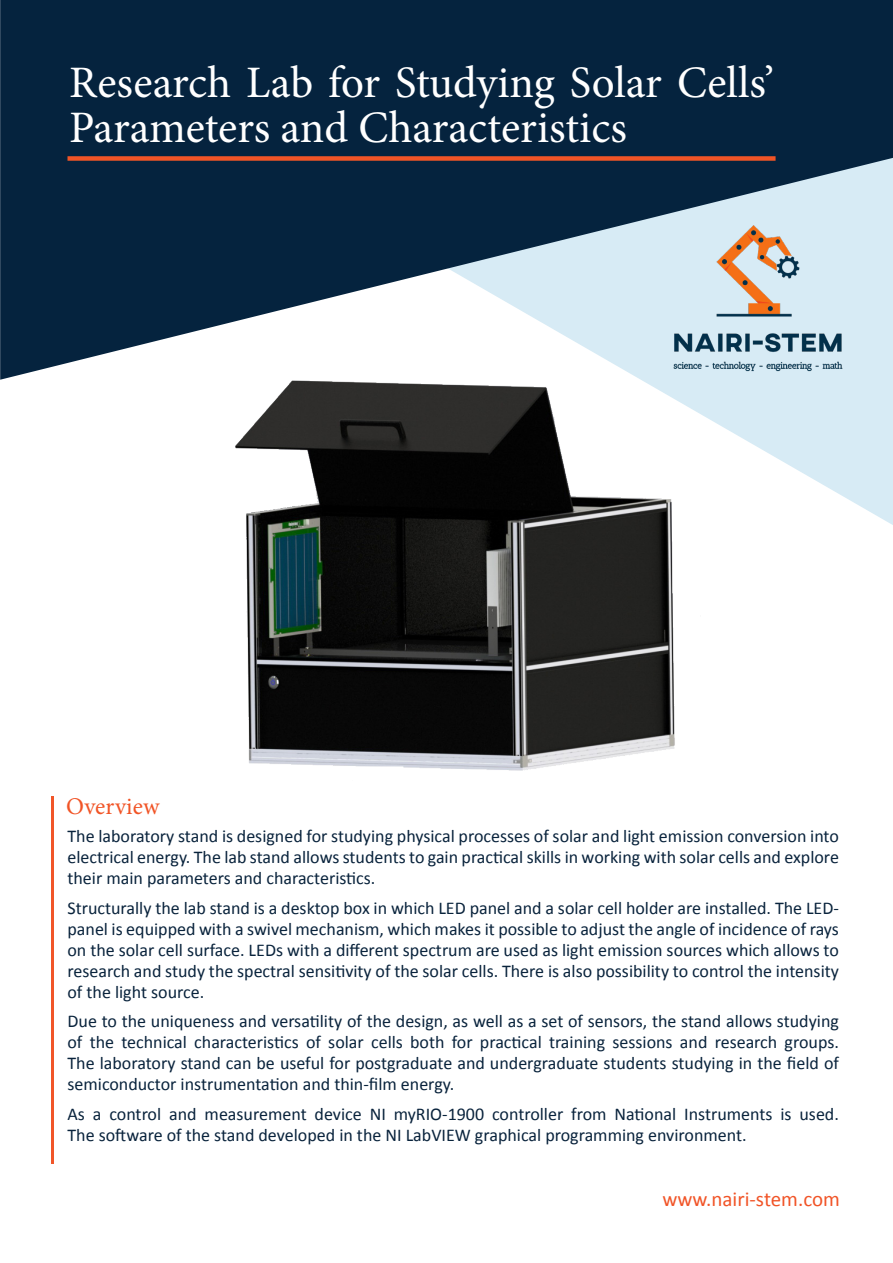
<style>
.page{position:relative;width:893px;height:1263px;background:#fff}
.page>*{position:absolute;margin:0;border:0;box-sizing:border-box;transform-origin:0 0}
.t1{font:45px/45px "Minion Pro";letter-spacing:-.005em;color:#fff}
.t2{font:24px "Minion Pro";letter-spacing:.005em;color:#f15426}
.t3{font:21px "Calibri";color:#f15427}
.t4{font:18px/21px "Calibri";color:#09233c;text-align:justify}
</style>
<div class="page">
<svg style="left:701px;top:380px;width:192px;height:145px;fill:#d7ebf5"></svg>
<svg style="left:0;top:0;width:893px;height:380px;background:#2c465d"></svg>
<img style="left:622px;top:193px;width:260px;height:217px">
<hr style="left:52px;top:796px;width:2px;height:368px;background:#f15629">
<svg style="left:68px;top:156px;width:708px;height:5px;background:#d94f28"></svg>
<img style="left:220px;top:365px;width:481px;height:406px">
<p class="t1" style="left:69px;top:60px;width:706px">Research Lab for Studying Solar Cells’<br>Parameters and Characteristics</p>
<p class="t2" style="left:66px;top:790px;width:95px">Overview</p>
<p class="t4" style="left:68px;top:826px;width:773px">The laboratory stand is designed for studying physical processes of solar and light emission conversion into electrical energy. The lab stand allows students to gain practical skills in working with solar cells and explore their main parameters and characteristics.</p>
<p class="t4" style="left:68px;top:897px;width:773px">Structurally the lab stand is a desktop box in which LED panel and a solar cell holder are installed. The LED&shy;panel is equipped with a swivel mechanism, which makes it possible to adjust the angle of incidence of rays on the solar cell surface. LEDs with a different spectrum are used as light emission sources which allows to research and study the spectral sensitivity of the solar cells. There is also possibility to control the intensity of the light source.</p>
<p class="t4" style="left:68px;top:1011px;width:773px">Due to the uniqueness and versatility of the design, as well as a set of sensors, the stand allows studying of the technical characteristics of solar cells both for practical training sessions and research groups.<br>The laboratory stand can be useful for postgraduate and undergraduate students studying in the field of semiconductor instrumentation and thin-film energy.</p>
<p class="t4" style="left:68px;top:1103px;width:773px">As a control and measurement device NI myRIO-1900 controller from National Instruments is used.<br>The software of the stand developed in the NI LabVIEW graphical programming environment.</p>
<p class="t3" style="left:662px;top:1186px;width:179px">www.nairi-stem.com</p>
</div>
